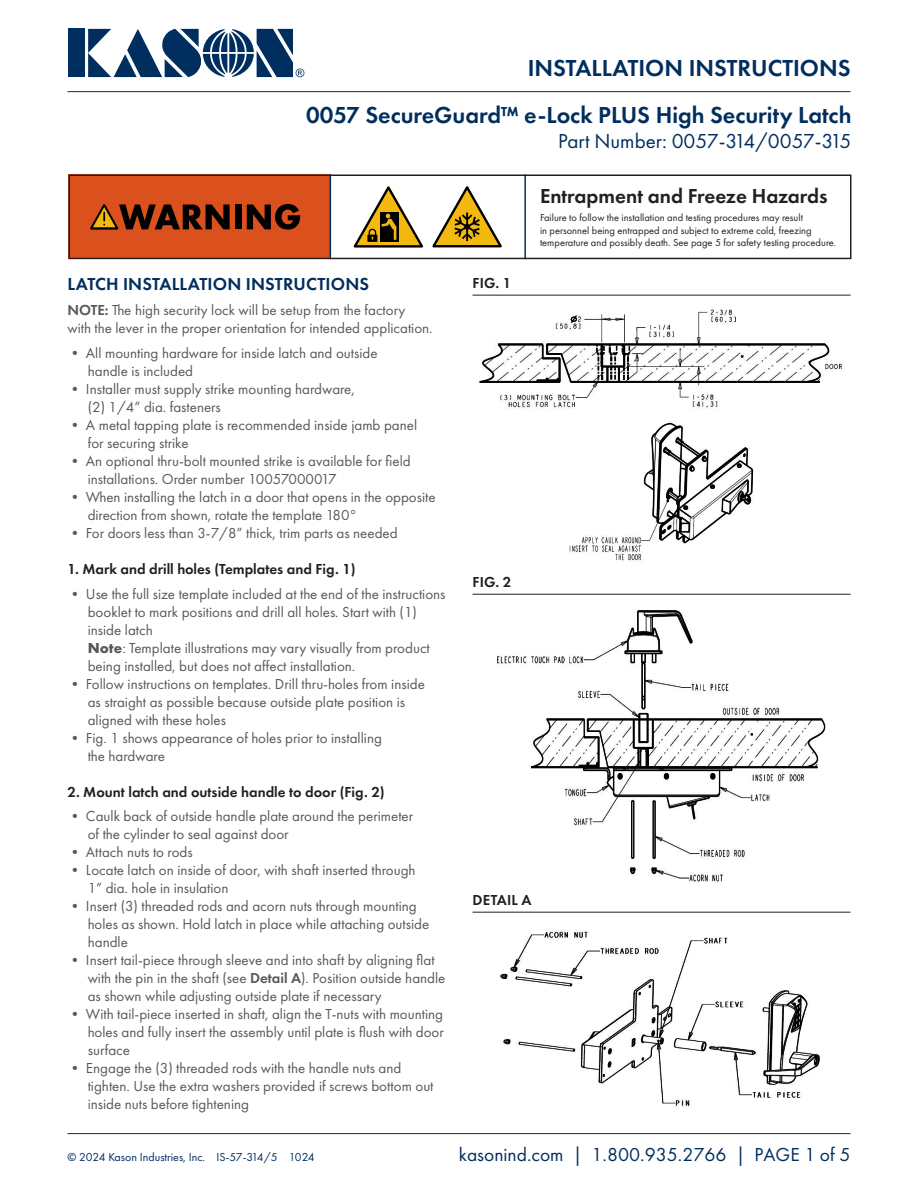
<style>
.page{position:relative;width:918px;height:1188px;background:#fff}
.page>*{position:absolute;margin:0;border:0;box-sizing:border-box;transform-origin:0 0}
.t1{font:600 24px "Futura PT";color:#002e5e}
.t2{font:21px "Futura PT";color:#002e5e}
.t3{font:600 21px "Futura PT";color:#231f20}
.t4{font:19.5px "Futura PT";color:#002e5e}
.t5{font:600 18px "Futura PT";letter-spacing:.01em;color:#002e5e}
.t6{font:15px/18px "Futura PT";color:#57585a}
.t7{font:600 15px "Futura PT";color:#231f20}
.t8{font:12px "Futura PT";color:#002e5e}
.t9{font:10.5px/12.6px "Futura PT";color:#231f20}
.s1{font-weight:600}
.s2{font-weight:700}
</style>
<div class="page">
<hr style="left:68px;top:1133px;width:782px;height:1px;background:#002e5e">
<div style="left:68px;top:29px;width:16px;height:48px;background:#002e5e"></div>
<svg style="left:88px;top:29px;width:216px;height:48px"></svg>
<hr style="left:68px;top:91px;width:782px;height:1px;background:#002e5e">
<div style="left:68px;top:175px;width:263px;height:84px;background:#da511d"></div>
<div style="left:235px;top:205px;width:6px;height:24px;background:#000001"></div>
<svg style="left:247px;top:204px;width:53px;height:26px"></svg>
<svg style="left:90px;top:204px;width:140px;height:26px"></svg>
<svg style="left:353px;top:186px;width:149px;height:62px"></svg>
<hr style="left:524px;top:175px;width:2px;height:84px;background:#002e5e">
<hr style="left:330px;top:175px;width:1px;height:84px;background:#002e5e">
<div style="left:68px;top:175px;width:783px;height:84px;border:2px solid #231f20"></div>
<img style="left:497px;top:610px;width:329px;height:273px">
<img style="left:569px;top:422px;width:185px;height:139px">
<img style="left:500px;top:930px;width:320px;height:178px">
<img style="left:479px;top:309px;width:364px;height:100px">
<hr style="left:472px;top:295px;width:378px;height:1px;background:#231f20">
<hr style="left:472px;top:594px;width:378px;height:1px;background:#231f20">
<hr style="left:472px;top:912px;width:378px;height:1px;background:#231f20">
<h1 class="t1" style="left:528px;top:53px;width:324px">INSTALLATION INSTRUCTIONS</h1>
<h1 class="t1" style="left:306px;top:100px;width:547px">0057 SecureGuard™ e-Lock PLUS High Security Latch</h1>
<h2 class="t2" style="left:558px;top:129px;width:295px">Part Number: 0057-314/0057-315</h2>
<p class="t5" style="left:68px;top:273px;width:303px">LATCH INSTALLATION INSTRUCTIONS</p>
<p class="t6" style="left:68px;top:301px;width:367px"><span class="s1">NOTE:</span> The high security lock will be setup from the factory with the lever in the proper orientation for intended application.</p>
<p class="t6" style="left:88px;top:344px;width:291px;text-indent:-20px">• All mounting hardware for inside latch and outside handle is included</p>
<p class="t6" style="left:88px;top:380px;width:269px;text-indent:-20px">• Installer must supply strike mounting hardware, (2) 1/4” dia. fasteners</p>
<p class="t6" style="left:88px;top:416px;width:331px;text-indent:-20px">• A metal tapping plate is recommended inside jamb panel for securing strike</p>
<p class="t6" style="left:88px;top:452px;width:325px;text-indent:-20px">• An optional thru-bolt mounted strike is available for field installations. Order number 10057000017</p>
<p class="t6" style="left:88px;top:488px;width:349px;text-indent:-20px">• When installing the latch in a door that opens in the opposite direction from shown, rotate the template 180°</p>
<p class="t6" style="left:68px;top:524px;width:332px">• For doors less than 3-7/8” thick, trim parts as needed</p>
<p class="t7" style="left:68px;top:560px;width:290px">1. Mark and drill holes (Templates and Fig. 1)</p>
<p class="t6" style="left:88px;top:585px;width:359px;text-indent:-20px">• Use the full size template included at the end of the instructions booklet to mark positions and drill all holes. Start with (1) inside latch<br><span class="s2">Note</span>: Template illustrations may vary visually from product being installed, but does not affect installation.</p>
<p class="t6" style="left:88px;top:675px;width:339px;text-indent:-20px">• Follow instructions on templates. Drill thru-holes from inside as straight as possible because outside plate position is aligned with these holes</p>
<p class="t6" style="left:88px;top:729px;width:296px;text-indent:-20px">• Fig. 1 shows appearance of holes prior to installing the hardware</p>
<p class="t7" style="left:68px;top:782px;width:319px">2. Mount latch and outside handle to door (Fig. 2)</p>
<p class="t6" style="left:88px;top:807px;width:327px;text-indent:-20px">• Caulk back of outside handle plate around the perimeter of the cylinder to seal against door</p>
<p class="t6" style="left:68px;top:843px;width:127px">• Attach nuts to rods</p>
<p class="t6" style="left:88px;top:861px;width:329px;text-indent:-20px">• Locate latch on inside of door, with shaft inserted through<br>1” dia. hole in insulation</p>
<p class="t6" style="left:88px;top:897px;width:343px;text-indent:-20px">• Insert (3) threaded rods and acorn nuts through mounting holes as shown. Hold latch in place while attaching outside handle</p>
<p class="t6" style="left:88px;top:951px;width:359px;text-indent:-20px">• Insert tail-piece through sleeve and into shaft by aligning flat with the pin in the shaft (see <span class="s1">Detail A</span>). Position outside handle as shown while adjusting outside plate if necessary</p>
<p class="t6" style="left:88px;top:1005px;width:358px;text-align:justify;text-indent:-20px">• With tail-piece inserted in shaft, align the T-nuts with mounting holes and fully insert the assembly until plate is flush with door surface</p>
<p class="t6" style="left:88px;top:1059px;width:347px;text-indent:-20px">• Engage the (3) threaded rods with the handle nuts and tighten. Use the extra washers provided if screws bottom out inside nuts before tightening</p>
<p class="t7" style="left:473px;top:274px;width:40px">FIG. 1</p>
<h2 class="t3" style="left:540px;top:182px;width:289px">Entrapment and Freeze Hazards</h2>
<p class="t9" style="left:540px;top:211px;width:298px">Failure to follow the installation and testing procedures may result<br>in personnel being entrapped and subject to extreme cold, freezing temperature and possibly death. See page 5 for safety testing procedure.</p>
<p class="t7" style="left:473px;top:573px;width:40px">FIG. 2</p>
<p class="t7" style="left:473px;top:891px;width:61px">DETAIL A</p>
<p class="t8" style="left:68px;top:1150px;width:249px">© 2024 Kason Industries, Inc. IS-57-314/5 1024</p>
<h3 class="t4" style="left:459px;top:1143px;width:393px">kasonind.com | 1.800.935.2766 | PAGE 1 of 5</h3>
</div>
